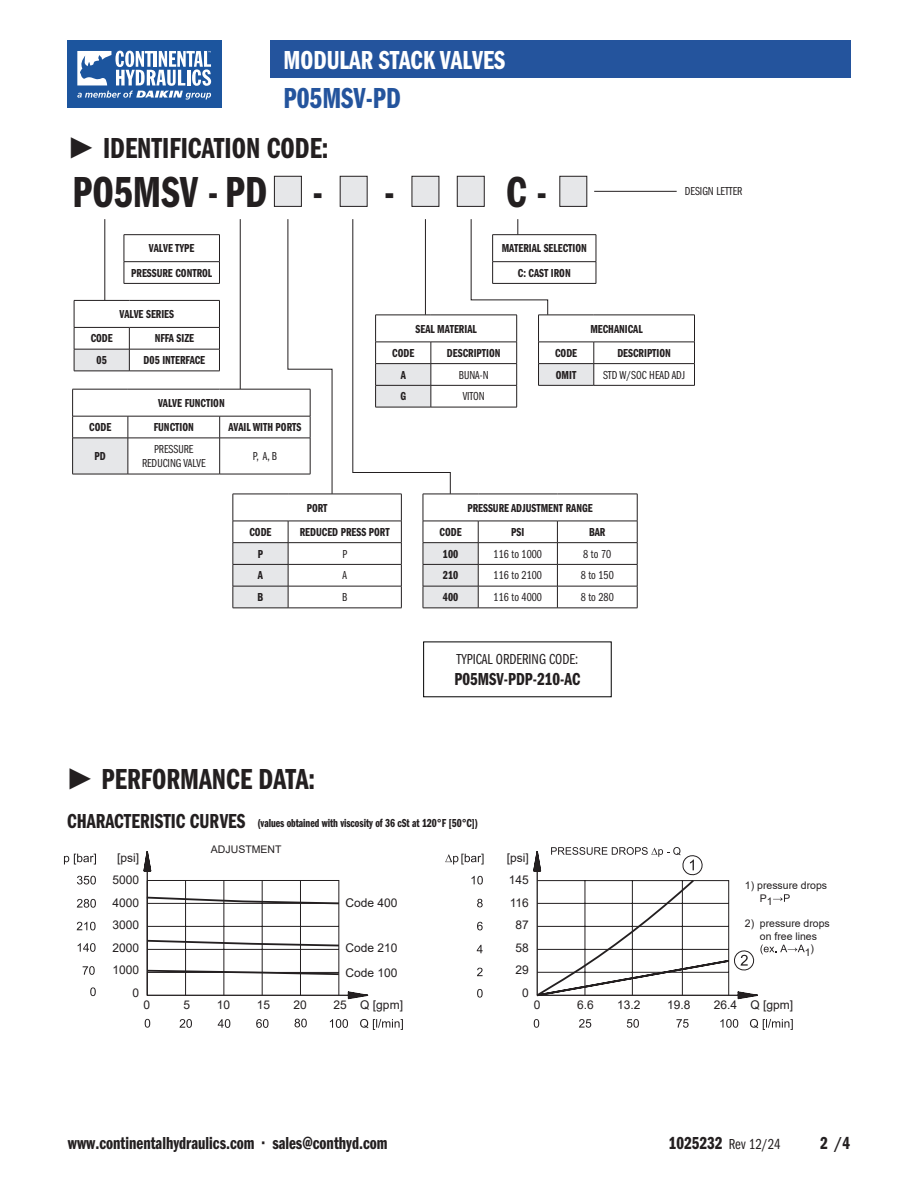
<style>
.page{position:relative;width:918px;height:1188px;background:#fff}
.page>*{position:absolute;margin:0;border:0;box-sizing:border-box;transform-origin:0 0}
.t1{font:45px "ITC Franklin Gothic Std Dm Cp";color:#231f20}
.t2{font:30px "ITC Franklin Gothic Std Dm Cp";color:#231f20}
.t3{font:30px "ITC Franklin Gothic Std Dm Cp";color:#24549d}
.t4{font:27px "ITC Franklin Gothic Std Dm Cp";color:#fff}
.t5{font:21px "ITC Franklin Gothic Std Dm Cp";color:#231f20}
.t6{font:18px "ITC Franklin Gothic Std Dm Cp";color:#231f20}
.t7{font:15px "ITC Franklin Gothic Std Bk Cp";color:#231f20}
.t8{font:12px "ITC Franklin Gothic Std Dm Cp";color:#231f20}
.t9{font:12px/14.4px "ITC Franklin Gothic Std Bk Cp";color:#231f20;text-align:center}
.CH_16_Body_Head{font:12px "Arial";color:#231f20}
.t10{font:10.5px/14.4px "Arial";color:#231f20}
.s1{font-family:"Arial"}
.s2{font-family:"ITC Franklin Gothic Std Dm Cp";font-size:18px}
</style>
<div class="page">
<div style="left:270px;top:40px;width:580px;height:38px;background:#24549d"></div>
<div style="left:67px;top:41px;width:154px;height:67px;background:#1c559e"></div>
<svg style="left:77px;top:51px;width:134px;height:49px"></svg>
<hr style="left:423px;top:608px;width:55px;height:1px;background:#231f20">
<hr style="left:478px;top:608px;width:79px;height:1px;background:#231f20">
<hr style="left:557px;top:608px;width:80px;height:1px;background:#231f20">
<hr style="left:233px;top:608px;width:55px;height:1px;background:#231f20">
<hr style="left:288px;top:608px;width:114px;height:1px;background:#231f20">
<div style="left:340px;top:176px;width:27px;height:30px;background:#e6e7e9"></div>
<div style="left:340px;top:176px;width:28px;height:31px;border:1px solid #231f20"></div>
<div style="left:412px;top:176px;width:27px;height:30px;background:#e6e7e9"></div>
<div style="left:412px;top:176px;width:27px;height:31px;border:1px solid #231f20"></div>
<div style="left:274px;top:176px;width:27px;height:30px;background:#e6e7e9"></div>
<div style="left:274px;top:176px;width:28px;height:31px;border:1px solid #231f20"></div>
<div style="left:457px;top:176px;width:27px;height:30px;background:#e6e7e9"></div>
<div style="left:457px;top:176px;width:28px;height:31px;border:1px solid #231f20"></div>
<div style="left:560px;top:176px;width:27px;height:30px;background:#e6e7e9"></div>
<div style="left:559px;top:176px;width:28px;height:31px;border:1px solid #231f20"></div>
<hr style="left:594px;top:191px;width:83px;height:1px;background:#231f20">
<svg style="left:72px;top:219px;width:623px;height:389px"></svg>
<svg style="left:360px;top:1019px;width:43px;height:11px"></svg>
<svg style="left:77px;top:922px;width:19px;height:8px"></svg>
<svg style="left:78px;top:943px;width:18px;height:9px"></svg>
<svg style="left:90px;top:987px;width:6px;height:9px"></svg>
<svg style="left:83px;top:966px;width:12px;height:9px"></svg>
<svg style="left:64px;top:854px;width:32px;height:10px"></svg>
<svg style="left:143px;top:851px;width:226px;height:149px"></svg>
<svg style="left:180px;top:1019px;width:12px;height:9px"></svg>
<svg style="left:77px;top:876px;width:19px;height:9px"></svg>
<svg style="left:77px;top:899px;width:19px;height:9px"></svg>
<svg style="left:145px;top:1019px;width:5px;height:9px"></svg>
<svg style="left:218px;top:1019px;width:12px;height:9px"></svg>
<svg style="left:256px;top:1019px;width:13px;height:9px"></svg>
<svg style="left:295px;top:1019px;width:12px;height:8px"></svg>
<svg style="left:330px;top:1019px;width:18px;height:9px"></svg>
<svg style="left:750px;top:1019px;width:43px;height:11px"></svg>
<svg style="left:676px;top:1019px;width:13px;height:9px"></svg>
<svg style="left:627px;top:1019px;width:12px;height:9px"></svg>
<svg style="left:472px;top:876px;width:11px;height:9px"></svg>
<svg style="left:445px;top:854px;width:39px;height:10px"></svg>
<svg style="left:477px;top:922px;width:6px;height:8px"></svg>
<svg style="left:477px;top:968px;width:6px;height:8px"></svg>
<svg style="left:477px;top:945px;width:6px;height:8px"></svg>
<svg style="left:477px;top:899px;width:6px;height:8px"></svg>
<svg style="left:579px;top:1019px;width:12px;height:9px"></svg>
<svg style="left:534px;top:1019px;width:5px;height:9px"></svg>
<svg style="left:477px;top:989px;width:6px;height:9px"></svg>
<svg style="left:720px;top:1019px;width:18px;height:9px"></svg>
<svg style="left:533px;top:847px;width:272px;height:153px"></svg>
<h3 class="t4" style="left:284px;top:45px;width:223px">MODULAR STACK VALVES</h3>
<h2 class="t3" style="left:284px;top:81px;width:119px">P05MSV-PD</h2>
<p class="t2" style="left:67px;top:131px;width:263px"><span class="s1">►</span> IDENTIFICATION CODE:</p>
<p class="t1" style="left:72px;top:167px;width:196px">PO5MSV - PD</p>
<p class="t8" style="left:149px;top:242px;width:47px">VALVE TYPE</p>
<p class="t8" style="left:131px;top:266px;width:83px">PRESSURE CONTROL</p>
<p class="t8" style="left:119px;top:307px;width:56px">VALVE SERIES</p>
<p class="t1" style="left:312px;top:167px;width:12px">-</p>
<p class="t1" style="left:384px;top:167px;width:12px">-</p>
<p class="t1" style="left:506px;top:167px;width:42px">C -</p>
<p class="t9" style="left:685px;top:184px;width:59px">DESIGN LETTER</p>
<p class="t8" style="left:502px;top:242px;width:87px">MATERIAL SELECTION</p>
<p class="t8" style="left:518px;top:266px;width:54px">C: CAST IRON</p>
<p class="t8" style="left:91px;top:332px;width:24px">CODE</p>
<p class="t8" style="left:155px;top:332px;width:41px">NFFA SIZE</p>
<p class="t8" style="left:97px;top:354px;width:12px">05</p>
<p class="t8" style="left:144px;top:354px;width:63px">D05 INTERFACE</p>
<p class="t8" style="left:158px;top:396px;width:68px">VALVE FUNCTION</p>
<p class="t8" style="left:89px;top:421px;width:24px">CODE</p>
<p class="t8" style="left:154px;top:421px;width:42px">FUNCTION</p>
<p class="t8" style="left:228px;top:421px;width:74px">AVAIL WITH PORTS</p>
<p class="t8" style="left:95px;top:450px;width:13px">PD</p>
<p class="t9" style="left:142px;top:442px;width:65px">PRESSURE<br>REDUCING VALVE</p>
<p class="t9" style="left:253px;top:449px;width:25px">P, A, B</p>
<p class="t8" style="left:307px;top:501px;width:22px">PORT</p>
<p class="t8" style="left:416px;top:322px;width:63px">SEAL MATERIAL</p>
<p class="t8" style="left:392px;top:346px;width:24px">CODE</p>
<p class="t8" style="left:447px;top:346px;width:55px">DESCRIPTION</p>
<p class="t8" style="left:401px;top:368px;width:7px">A</p>
<p class="t9" style="left:459px;top:368px;width:31px">BUNA-N</p>
<p class="t8" style="left:400px;top:390px;width:7px">G</p>
<p class="t9" style="left:463px;top:389px;width:24px">VITON</p>
<p class="t8" style="left:590px;top:322px;width:54px">MECHANICAL</p>
<p class="t8" style="left:555px;top:346px;width:24px">CODE</p>
<p class="t8" style="left:617px;top:346px;width:55px">DESCRIPTION</p>
<p class="t8" style="left:556px;top:368px;width:22px">OMIT</p>
<p class="t9" style="left:603px;top:368px;width:84px">STD W/SOC HEAD ADJ</p>
<p class="t8" style="left:467px;top:501px;width:127px">PRESSURE ADJUSTMENT RANGE</p>
<p class="t8" style="left:249px;top:525px;width:24px">CODE</p>
<p class="t8" style="left:300px;top:525px;width:91px">REDUCED PRESS PORT</p>
<p class="t8" style="left:258px;top:547px;width:7px">P</p>
<p class="t9" style="left:342px;top:547px;width:6px">P</p>
<p class="t8" style="left:258px;top:569px;width:7px">A</p>
<p class="t9" style="left:342px;top:568px;width:6px">A</p>
<p class="t8" style="left:258px;top:591px;width:7px">B</p>
<p class="t9" style="left:342px;top:590px;width:7px">B</p>
<p class="t2" style="left:65px;top:763px;width:251px"><span class="s1">►</span> PERFORMANCE DATA:</p>
<p class="t8" style="left:440px;top:525px;width:24px">CODE</p>
<p class="t8" style="left:511px;top:525px;width:15px">PSI</p>
<p class="t8" style="left:589px;top:525px;width:18px">BAR</p>
<p class="t8" style="left:443px;top:547px;width:17px">100</p>
<p class="t9" style="left:494px;top:547px;width:50px">116 to 1000</p>
<p class="t9" style="left:583px;top:547px;width:30px">8 to 70</p>
<p class="t8" style="left:443px;top:569px;width:17px">210</p>
<p class="t9" style="left:494px;top:568px;width:50px">116 to 2100</p>
<p class="t9" style="left:581px;top:568px;width:35px">8 to 150</p>
<p class="t8" style="left:443px;top:591px;width:17px">400</p>
<p class="t9" style="left:494px;top:590px;width:50px">116 to 4000</p>
<p class="t9" style="left:581px;top:590px;width:35px">8 to 280</p>
<p class="t7" style="left:457px;top:651px;width:123px">TYPICAL ORDERING CODE:</p>
<p class="t6" style="left:454px;top:669px;width:128px">P05MSV-PDP-210-AC</p>
<p class="t5" style="left:67px;top:810px;width:180px">CHARACTERISTIC CURVES</p>
<p class="t8" style="left:258px;top:817px;width:222px">(values obtained with viscosity of 36 cSt at 120°F [50°C])</p>
<p class="t10" style="left:211px;top:842px;width:72px">ADJUSTMENT</p>
<p class="CH_16_Body_Head" style="left:117px;top:849px;width:24px">[psi]</p>
<p class="CH_16_Body_Head" style="left:112px;top:872px;width:28px">5000</p>
<p class="CH_16_Body_Head" style="left:112px;top:894px;width:28px">4000</p>
<p class="CH_16_Body_Head" style="left:112px;top:917px;width:28px">3000</p>
<p class="CH_16_Body_Head" style="left:112px;top:939px;width:28px">2000</p>
<p class="CH_16_Body_Head" style="left:112px;top:962px;width:28px">1000</p>
<p class="CH_16_Body_Head" style="left:132px;top:984px;width:8px">0</p>
<p class="CH_16_Body_Head" style="left:346px;top:894px;width:54px">Code 400</p>
<p class="CH_16_Body_Head" style="left:346px;top:939px;width:54px">Code 210</p>
<p class="CH_16_Body_Head" style="left:346px;top:965px;width:54px">Code 100</p>
<p class="CH_16_Body_Head" style="left:507px;top:849px;width:24px">[psi]</p>
<p class="CH_16_Body_Head" style="left:509px;top:872px;width:22px">145</p>
<p class="CH_16_Body_Head" style="left:510px;top:894px;width:21px">116</p>
<p class="CH_16_Body_Head" style="left:515px;top:917px;width:15px">87</p>
<p class="CH_16_Body_Head" style="left:515px;top:939px;width:15px">58</p>
<p class="CH_16_Body_Head" style="left:515px;top:962px;width:15px">29</p>
<p class="CH_16_Body_Head" style="left:522px;top:984px;width:8px">0</p>
<p class="t10" style="left:760px;top:878px;width:69px;text-indent:-15px">1) pressure drops<br>P1</p>
<p class="t10" style="left:745px;top:917px;width:86px;line-height:12.6px;text-align:center">2) pressure drops on free lines</p>
<p class="t10" style="left:805px;top:943px;width:11px">1)</p>
<p class="CH_16_Body_Head" style="left:143px;top:997px;width:8px">0</p>
<p class="CH_16_Body_Head" style="left:184px;top:997px;width:8px">5</p>
<p class="CH_16_Body_Head" style="left:217px;top:997px;width:15px">10</p>
<p class="CH_16_Body_Head" style="left:257px;top:997px;width:15px">15</p>
<p class="CH_16_Body_Head" style="left:294px;top:997px;width:15px">20</p>
<p class="CH_16_Body_Head" style="left:334px;top:997px;width:71px">25 Q [gpm]</p>
<p class="CH_16_Body_Head" style="left:534px;top:997px;width:8px">0</p>
<p class="CH_16_Body_Head" style="left:577px;top:997px;width:18px">6.6</p>
<p class="CH_16_Body_Head" style="left:617px;top:997px;width:25px">13.2</p>
<p class="CH_16_Body_Head" style="left:667px;top:997px;width:25px">19.8</p>
<p class="CH_16_Body_Head" style="left:714px;top:997px;width:81px">26.4 Q [gpm]</p>
<h3 class="t6" style="left:68px;top:1133px;width:321px">www.continentalhydraulics.com • sales@conthyd.com</h3>
<p class="t7" style="left:669px;top:1136px;width:113px"><span class="s2">1025232</span> Rev 12/24</p>
<h3 class="t6" style="left:820px;top:1133px;width:31px">2 /4</h3>
</div>
